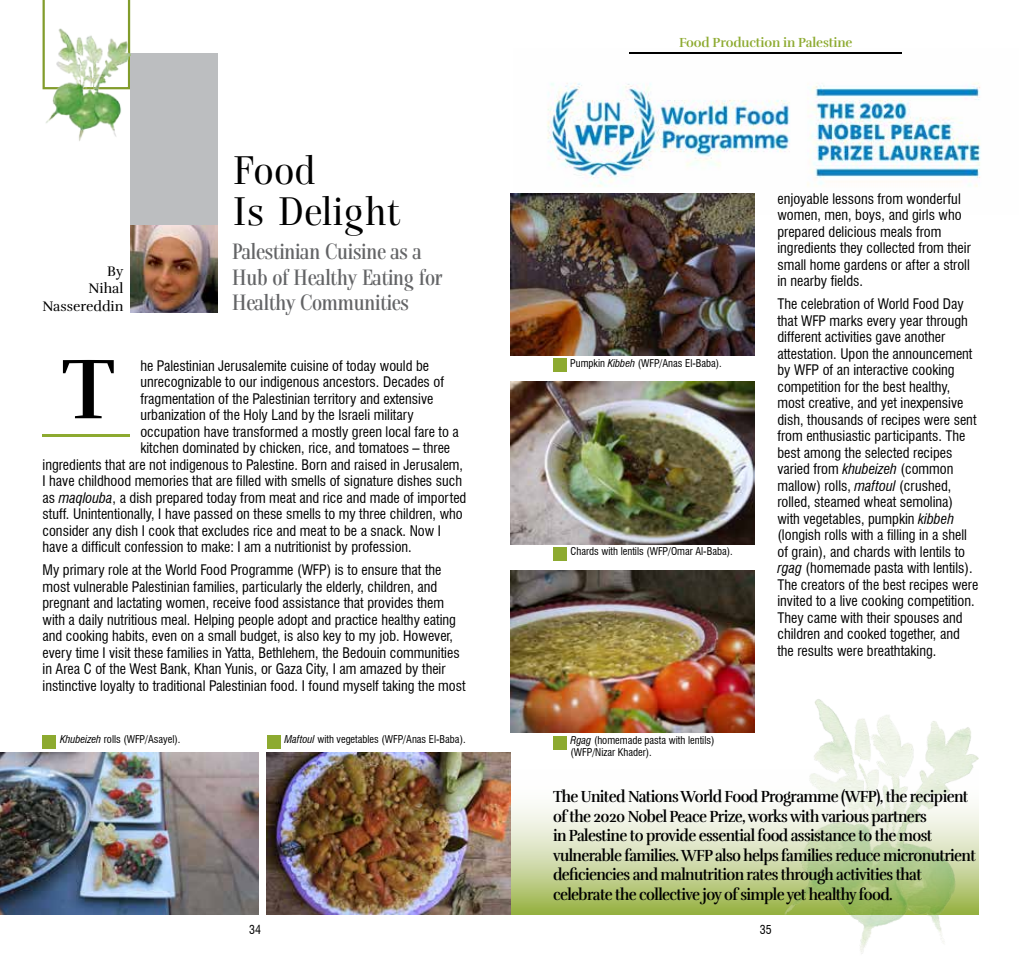
<style>
.page{position:relative;width:1021px;height:957px;background:#fff}
.page>*{position:absolute;margin:0;border:0;box-sizing:border-box;transform-origin:0 0}
.t1{font:700 87px "Rufina";color:#000;scale:.96 1}
.t2{font:300 40.5px/40.5px "Fortezza";letter-spacing:-.05em;color:#000;scale:.92 1}
.t3{font:semi-condensed 22.5px/25.5px "Fortezza";letter-spacing:-.05em;color:#636466;scale:.9 1}
.t4{font:700 16.5px/19.5px "Rufina";letter-spacing:-.04em;color:#000;scale:.9 1}
.t5{font:condensed 14.25px/16.5px "Swiss 721 BT";color:#000}
.t6{font:14.25px/17.2px "Rufina";color:#000;text-align:right}
.t7{font:700 13.5px "Rufina";letter-spacing:-.01em;color:#8daa30;scale:.96 1}
.t8{font:condensed 12px "Swiss 721 BT";color:#000}
.t9{font:condensed 10.5px/12px "Swiss 721 BT";color:#000}
.s1{font-style:italic}
</style>
<div class="page">
<svg style="left:510px;top:770px;width:267px;height:144px"></svg>
<img style="left:777px;top:699px;width:201px;height:255px">
<img style="left:547px;top:52px;width:434px;height:162px">
<svg style="left:43px;top:0;width:87px;height:27px"></svg>
<hr style="left:43px;top:434px;width:87px;height:3px;background:#8daa30">
<hr style="left:629px;top:52px;width:272px;height:1px;background:#000">
<div style="left:130px;top:53px;width:88px;height:196px;background:#bcbec0"></div>
<img style="left:130px;top:225px;width:88px;height:88px">
<img style="left:510px;top:382px;width:244px;height:162px">
<img style="left:0;top:752px;width:259px;height:162px">
<img style="left:267px;top:752px;width:243px;height:162px">
<img style="left:510px;top:193px;width:244px;height:162px">
<img style="left:510px;top:570px;width:244px;height:163px">
<img style="left:43px;top:27px;width:87px;height:114px">
<div style="left:43px;top:735px;width:13px;height:13px;background:#8daa30"></div>
<div style="left:267px;top:735px;width:13px;height:13px;background:#8daa30"></div>
<div style="left:553px;top:736px;width:13px;height:14px;background:#8daa30"></div>
<div style="left:553px;top:547px;width:13px;height:14px;background:#8daa30"></div>
<div style="left:553px;top:358px;width:13px;height:14px;background:#8daa30"></div>
<p class="t6" style="left:42px;top:263px;width:82px">By<br>Nihal<br>Nassereddin</p>
<h2 class="t2" style="left:231px;top:152px;width:186px">Food<br>Is Delight</h2>
<h3 class="t3" style="left:231px;top:240px;width:236px">Palestinian Cuisine as a<br>Hub of Healthy Eating for<br>Healthy Communities</h3>
<h1 class="t1" style="left:62px;top:336px;width:57px">T</h1>
<p class="t5" style="left:140px;top:357px;width:290px">he Palestinian Jerusalemite cuisine of today would be</p>
<p class="t5" style="left:140px;top:374px;width:305px">unrecognizable to our indigenous ancestors. Decades of</p>
<p class="t5" style="left:140px;top:390px;width:294px">fragmentation of the Palestinian territory and extensive</p>
<p class="t5" style="left:140px;top:407px;width:275px">urbanization of the Holy Land by the Israeli military</p>
<p class="t5" style="left:140px;top:423px;width:320px">occupation have transformed a mostly green local fare to a</p>
<p class="t5" style="left:140px;top:440px;width:311px">kitchen dominated by chicken, rice, and tomatoes – three</p>
<p class="t5" style="left:43px;top:456px;width:422px">ingredients that are not indigenous to Palestine. Born and raised in Jerusalem,</p>
<p class="t5" style="left:43px;top:473px;width:421px">I have childhood memories that are filled with smells of signature dishes such</p>
<p class="t5" style="left:43px;top:489px;width:425px">as <span class="s1">maqlouba</span>, a dish prepared today from meat and rice and made of imported</p>
<p class="t5" style="left:43px;top:506px;width:422px">stuff. Unintentionally, I have passed on these smells to my three children, who</p>
<p class="t5" style="left:43px;top:522px;width:400px">consider any dish I cook that excludes rice and meat to be a snack. Now I</p>
<p class="t5" style="left:43px;top:539px;width:371px">have a difficult confession to make: I am a nutritionist by profession.</p>
<p class="t5" style="left:43px;top:562px;width:424px">My primary role at the World Food Programme (WFP) is to ensure that the most vulnerable Palestinian families, particularly the elderly, children, and pregnant and lactating women, receive food assistance that provides them with a daily nutritious meal. Helping people adopt and practice healthy eating and cooking habits, even on a small budget, is also key to my job. However, every time I visit these families in Yatta, Bethlehem, the Bedouin communities in Area C of the West Bank, Khan Yunis, or Gaza City, I am amazed by their instinctive loyalty to traditional Palestinian food. I found myself taking the most</p>
<p class="t9" style="left:60px;top:733px;width:122px"><span class="s1">Khubeizeh</span> rolls (WFP/Asayel).</p>
<p class="t9" style="left:284px;top:733px;width:183px"><span class="s1">Maftoul</span> with vegetables (WFP/Anas El-Baba).</p>
<p class="t7" style="left:679px;top:34px;width:182px">Food Production in Palestine</p>
<p class="t9" style="left:570px;top:357px;width:153px">Pumpkin <span class="s1">Kibbeh</span> (WFP/Anas El-Baba).</p>
<p class="t9" style="left:570px;top:545px;width:164px">Chards with lentils (WFP/Omar Al-Baba).</p>
<p class="t9" style="left:570px;top:734px;width:145px"><span class="s1">Rgag</span> (homemade pasta with lentils) (WFP/Nizar Khader).</p>
<p class="t5" style="left:777px;top:190px;width:195px">enjoyable lessons from wonderful women, men, boys, and girls who prepared delicious meals from ingredients they collected from their small home gardens or after a stroll in nearby fields.</p>
<p class="t5" style="left:777px;top:296px;width:202px">The celebration of World Food Day that WFP marks every year through different activities gave another attestation. Upon the announcement by WFP of an interactive cooking competition for the best healthy, most creative, and yet inexpensive dish, thousands of recipes were sent from enthusiastic participants. The best among the selected recipes varied from <span class="s1">khubeizeh</span> (common mallow) rolls, <span class="s1">maftoul</span> (crushed, rolled, steamed wheat semolina) with vegetables, pumpkin <span class="s1">kibbeh </span>(longish rolls with a filling in a shell of grain), and chards with lentils to <span class="s1">rgag</span> (homemade pasta with lentils).<br>The creators of the best recipes were invited to a live cooking competition.<br>They came with their spouses and children and cooked together, and the results were breathtaking.</p>
<p class="t4" style="left:553px;top:787px;width:471px">The United Nations World Food Programme (WFP), the recipient of the 2020 Nobel Peace Prize, works with various partners<br>in Palestine to provide essential food assistance to the most vulnerable families. WFP also helps families reduce micronutrient deficiencies and malnutrition rates through activities that celebrate the collective joy of simple yet healthy food.</p>
<p class="t8" style="left:249px;top:922px;width:13px">34</p>
<p class="t8" style="left:759px;top:922px;width:13px">35</p>
</div>
